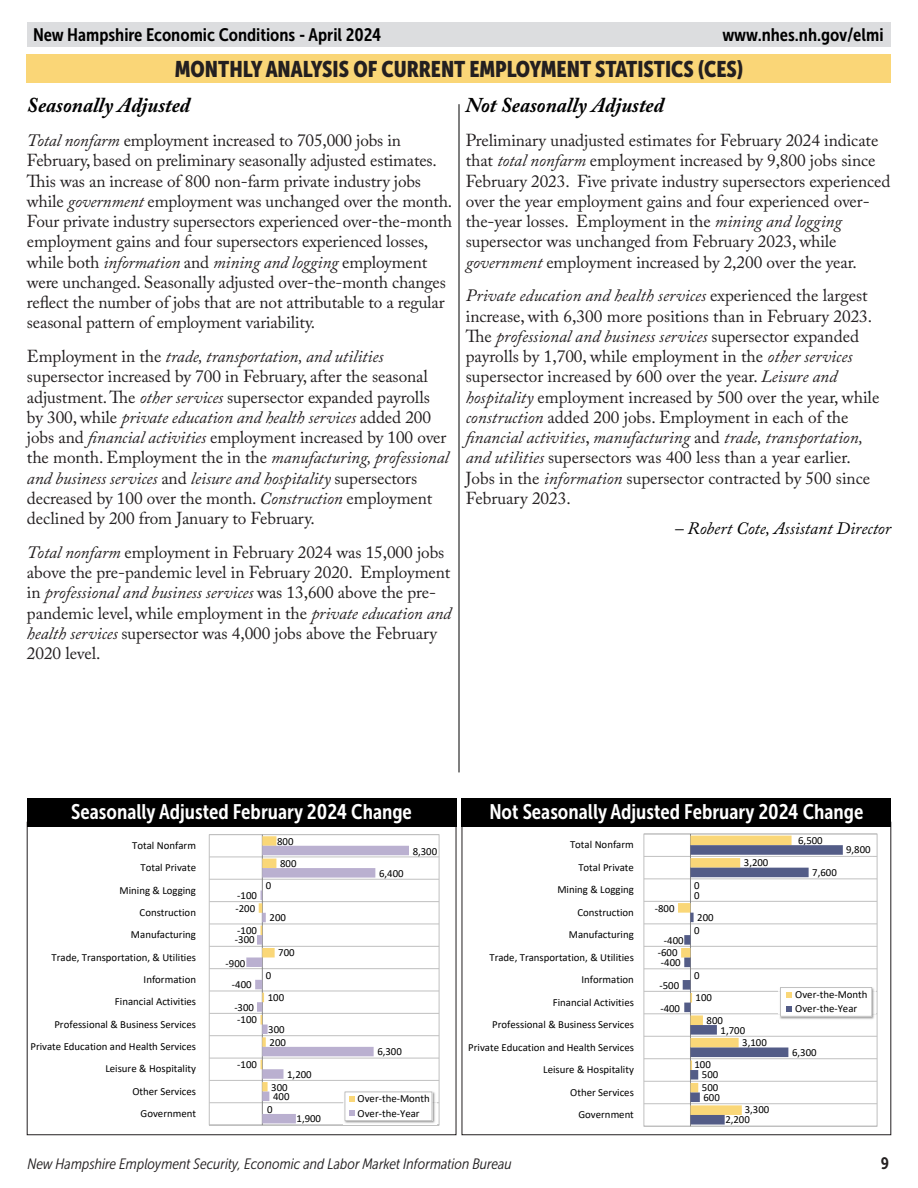
<style>
.page{position:relative;width:918px;height:1188px;background:#fff}
.page>*{position:absolute;margin:0;border:0;box-sizing:border-box;transform-origin:0 0}
.t1{font:22.5px "Museo Sans Cond 900";color:#231f20}
.t2{font:21px "Museo Sans Cond 700";color:#fff}
.subhead{font:italic 700 21px "Adobe Caslon Pro";color:#000}
.t3{font:18px "Museo Sans Cond 700";color:#000}
.monthly_analysis{font:italic 17.4px "Adobe Caslon Pro";color:#000}
._1st_para_after_subhead{font:17.25px/20.2px "Adobe Caslon Pro";letter-spacing:-.005em;color:#231f20}
.t4{font:16.5px "Museo Sans Cond 700";color:#231f20}
.t5{font:italic 15px "Museo Sans Cond 300";color:#231f20}
.t6{font:10.8px/22.4px "Calibri";color:#000}
.s1{font-style:italic}
</style>
<div class="page">
<div style="left:27px;top:22px;width:864px;height:24px;background:#dcdddf"></div>
<div style="left:27px;top:54px;width:864px;height:28px;background:#fad677"></div>
<svg style="left:644px;top:834px;width:233px;height:292px"></svg>
<hr style="left:690px;top:834px;width:1px;height:292px;background:#868686">
<img style="left:844px;top:842px;width:28px;height:15px">
<img style="left:843px;top:986px;width:33px;height:35px">
<div style="left:780px;top:988px;width:92px;height:28px;background:#fff"></div>
<div style="left:780px;top:987px;width:92px;height:30px;border:1px solid #c0c0c0"></div>
<svg style="left:683px;top:845px;width:160px;height:280px"></svg>
<svg style="left:678px;top:836px;width:114px;height:279px"></svg>
<svg style="left:209px;top:834px;width:230px;height:291px"></svg>
<hr style="left:262px;top:835px;width:1px;height:290px;background:#868686">
<img style="left:343px;top:1090px;width:93px;height:35px">
<div style="left:345px;top:1092px;width:87px;height:29px;background:#fff"></div>
<div style="left:345px;top:1092px;width:87px;height:29px;border:1px solid #c0c0c0"></div>
<svg style="left:259px;top:836px;width:17px;height:10px"></svg>
<svg style="left:246px;top:846px;width:163px;height:277px"></svg>
<svg style="left:349px;top:1096px;width:6px;height:6px"></svg>
<svg style="left:349px;top:1111px;width:6px;height:5px"></svg>
<div style="left:27px;top:798px;width:429px;height:28px;background:#000"></div>
<div style="left:462px;top:798px;width:429px;height:28px;background:#000"></div>
<hr style="left:459px;top:104px;width:1px;height:668px;background:#000">
<p class="t3" style="left:33px;top:24px;width:350px">New Hampshire Economic Conditions - April 2024</p>
<p class="t3" style="left:722px;top:24px;width:163px">www.nhes.nh.gov/elmi</p>
<p class="t1" style="left:175px;top:56px;width:570px">MONTHLY ANALYSIS OF CURRENT EMPLOYMENT STATISTICS (CES)</p>
<p class="subhead" style="left:27px;top:93px;width:165px">Seasonally Adjusted</p>
<p class="_1st_para_after_subhead" style="left:27px;top:130px;width:427px"><span class="s1">Total nonfarm</span> employment increased to 705,000 jobs in February, based on preliminary seasonally adjusted estimates.<br>This was an increase of 800 non-farm private industry jobs while <span class="s1">government</span> employment was unchanged over the month.<br>Four private industry supersectors experienced over-the-month employment gains and four supersectors experienced losses, while both <span class="s1">information</span> and <span class="s1">mining and logging</span> employment were unchanged. Seasonally adjusted over-the-month changes reflect the number of jobs that are not attributable to a regular seasonal pattern of employment variability.</p>
<p class="_1st_para_after_subhead" style="left:27px;top:346px;width:423px">Employment in the <span class="s1">trade, transportation, and utilities </span>supersector increased by 700 in February, after the seasonal adjustment. The <span class="s1">other services</span> supersector expanded payrolls by 300, while <span class="s1">private education and health services</span> added 200 jobs and <span class="s1">financial activities</span> employment increased by 100 over the month. Employment the in the <span class="s1">manufacturing, professional and business services</span> and <span class="s1">leisure and hospitality</span> supersectors decreased by 100 over the month. <span class="s1">Construction</span> employment declined by 200 from January to February.</p>
<p class="_1st_para_after_subhead" style="left:27px;top:542px;width:426px"><span class="s1">Total nonfarm</span> employment in February 2024 was 15,000 jobs above the pre-pandemic level in February 2020. Employment in <span class="s1">professional and business services</span> was 13,600 above the pre&shy;pandemic level, while employment in the <span class="s1">private education and health services</span> supersector was 4,000 jobs above the February 2020 level.</p>
<p class="subhead" style="left:466px;top:93px;width:200px">Not Seasonally Adjusted</p>
<p class="_1st_para_after_subhead" style="left:466px;top:130px;width:426px">Preliminary unadjusted estimates for February 2024 indicate that <span class="s1">total nonfarm</span> employment increased by 9,800 jobs since February 2023. Five private industry supersectors experienced over the year employment gains and four experienced over&shy;the-year losses. Employment in the <span class="s1">mining and logging </span>supersector was unchanged from February 2023, while <span class="s1">government</span> employment increased by 2,200 over the year.</p>
<p class="_1st_para_after_subhead" style="left:466px;top:285px;width:415px"><span class="s1">Private education and health services</span> experienced the largest increase, with 6,300 more positions than in February 2023.<br>The <span class="s1">professional and business services</span> supersector expanded payrolls by 1,700, while employment in the <span class="s1">other services </span>supersector increased by 600 over the year. <span class="s1">Leisure and hospitality</span> employment increased by 500 over the year, while <span class="s1">construction</span> added 200 jobs. Employment in each of the <span class="s1">financial activities</span>, <span class="s1">manufacturing</span> and <span class="s1">trade, transportation, and utilities</span> supersectors was 400 less than a year earlier.<br>Jobs in the <span class="s1">information</span> supersector contracted by 500 since February 2023.</p>
<p class="monthly_analysis" style="left:675px;top:517px;width:218px">– Robert Cote, Assistant Director</p>
<p class="t2" style="left:71px;top:800px;width:342px">Seasonally Adjusted February 2024 Change</p>
<p class="t2" style="left:489px;top:800px;width:375px">Not Seasonally Adjusted February 2024 Change</p>
<p class="t6" style="left:30px;top:834px;width:167px;text-align:right">Total Nonfarm<br>Total Private<br>Mining &amp; Logging<br>Construction<br>Manufacturing<br>Trade, Transportation, &amp; Utilities<br>Information<br>Financial Activities<br>Professional &amp; Business Services<br>Private Education and Health Services<br>Leisure &amp; Hospitality<br>Other Services<br>Government</p>
<p class="t6" style="left:237px;top:884px;width:21px">‐100</p>
<p class="t6" style="left:235px;top:897px;width:23px">‐200 ‐100</p>
<p class="t6" style="left:226px;top:927px;width:31px;line-height:23.5px;text-indent:9px">‐300 ‐900</p>
<p class="t6" style="left:232px;top:973px;width:24px">‐400 ‐300</p>
<p class="t6" style="left:237px;top:1008px;width:21px">‐100</p>
<p class="t6" style="left:237px;top:1053px;width:21px">‐100</p>
<p class="t6" style="left:277px;top:830px;width:21px">800<br>800</p>
<p class="t6" style="left:266px;top:874px;width:7px">0</p>
<p class="t6" style="left:270px;top:906px;width:18px">200</p>
<p class="t6" style="left:278px;top:941px;width:18px">700</p>
<p class="t6" style="left:266px;top:964px;width:20px">0<br>100</p>
<p class="t6" style="left:268px;top:1018px;width:18px">300</p>
<p class="t6" style="left:270px;top:1031px;width:18px">200</p>
<p class="t6" style="left:287px;top:1063px;width:26px">1,200</p>
<p class="t6" style="left:273px;top:1085px;width:18px">400</p>
<p class="t6" style="left:297px;top:1107px;width:26px">1,900</p>
<p class="t6" style="left:267px;top:1076px;width:22px;text-indent:4px">300<br>0</p>
<p class="t6" style="left:379px;top:862px;width:26px">6,400</p>
<p class="t6" style="left:413px;top:840px;width:26px">8,300</p>
<p class="t6" style="left:377px;top:1040px;width:26px">6,300</p>
<p class="t6" style="left:358px;top:1091px;width:74px;line-height:14.4px">Over‐the‐Month<br>Over‐the‐Year</p>
<p class="t6" style="left:468px;top:833px;width:167px;text-align:right">Total Nonfarm<br>Total Private<br>Mining &amp; Logging<br>Construction<br>Manufacturing<br>Trade, Transportation, &amp; Utilities<br>Information<br>Financial Activities<br>Professional &amp; Business Services<br>Private Education and Health Services<br>Leisure &amp; Hospitality<br>Other Services<br>Government</p>
<p class="t6" style="left:655px;top:897px;width:21px">‐800</p>
<p class="t6" style="left:659px;top:928px;width:26px;text-align:center">‐400 ‐400 ‐500 ‐400</p>
<p class="t6" style="left:658px;top:941px;width:21px">‐600</p>
<p class="t6" style="left:694px;top:874px;width:7px">0</p>
<p class="t6" style="left:694px;top:884px;width:21px">0<br>200</p>
<p class="t6" style="left:694px;top:919px;width:7px">0</p>
<p class="t6" style="left:694px;top:964px;width:7px">0</p>
<p class="t6" style="left:696px;top:986px;width:18px">100</p>
<p class="t6" style="left:707px;top:1009px;width:18px">800</p>
<p class="t6" style="left:744px;top:851px;width:26px">3,200</p>
<p class="t6" style="left:721px;top:1019px;width:26px">1,700</p>
<p class="t6" style="left:702px;top:1053px;width:18px;line-height:23.1px;text-indent:-7px">100<br>500</p>
<p class="t6" style="left:702px;top:1063px;width:19px">500<br>600</p>
<p class="t6" style="left:742px;top:1031px;width:26px">3,100</p>
<p class="t6" style="left:745px;top:1098px;width:26px">3,300</p>
<p class="t6" style="left:725px;top:1108px;width:26px">2,200</p>
<p class="t6" style="left:798px;top:829px;width:26px">6,500</p>
<p class="t6" style="left:812px;top:861px;width:26px">7,600</p>
<p class="t6" style="left:846px;top:838px;width:26px">9,800</p>
<p class="t6" style="left:795px;top:987px;width:74px;line-height:14.4px">Over‐the‐Month<br>Over‐the‐Year</p>
<p class="t6" style="left:792px;top:1041px;width:26px">6,300</p>
<p class="t5" style="left:27px;top:1156px;width:486px">New Hampshire Employment Security, Economic and Labor Market Information Bureau</p>
<p class="t4" style="left:881px;top:1154px;width:10px">9</p>
</div>
